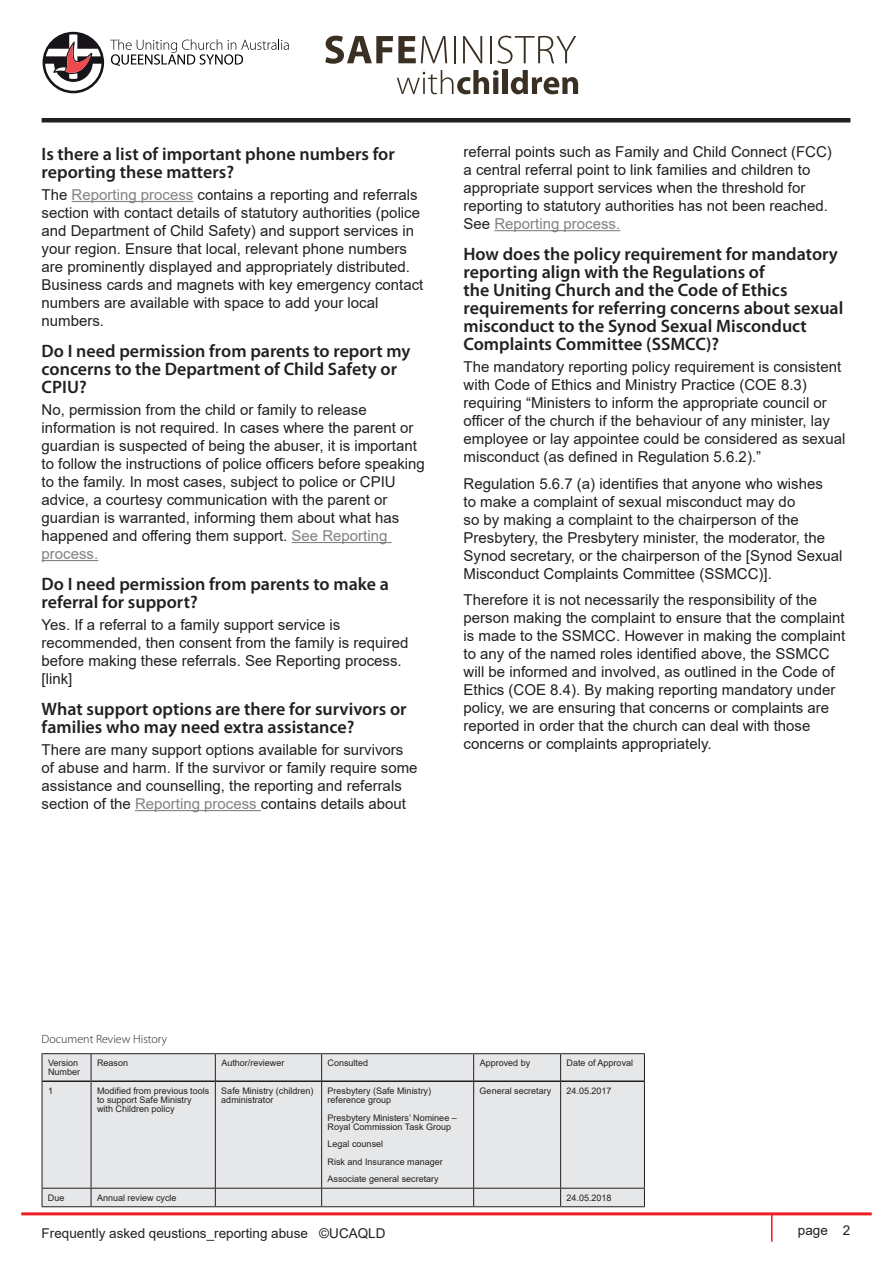
<style>
.page{position:relative;width:893px;height:1263px;background:#fff}
.page>*{position:absolute;margin:0;border:0;box-sizing:border-box;transform-origin:0 0}
.t1{font:600 18px/18px "Myriad Pro";color:#231f20}
.t2{font:15px/18px "Arial";color:#231f20}
.t3{font:13.5px "Arial";color:#231f20}
.t4{font:300 12px "Myriad Pro";color:#231f20}
.t5{font:9px/9px "Arial";color:#231f20}
.s1{color:#808285}
</style>
<div class="page">
<svg style="left:43px;top:32px;width:61px;height:61px"></svg>
<svg style="left:110px;top:39px;width:179px;height:27px"></svg>
<svg style="left:325px;top:36px;width:122px;height:28px"></svg>
<hr style="left:454px;top:36px;width:2px;height:27px;background:#392f22">
<svg style="left:463px;top:36px;width:19px;height:27px"></svg>
<hr style="left:490px;top:36px;width:2px;height:27px;background:#392f22">
<svg style="left:497px;top:36px;width:79px;height:28px"></svg>
<svg style="left:397px;top:70px;width:101px;height:24px"></svg>
<div style="left:502px;top:70px;width:6px;height:24px;background:#392f22"></div>
<svg style="left:511px;top:70px;width:67px;height:24px"></svg>
<hr style="left:42px;top:118px;width:808px;height:4px;background:#231f20">
<hr style="left:21px;top:1212px;width:851px;height:3px;background:#ee1d23">
<svg style="left:771px;top:1215px;width:1px;height:27px"></svg>
<hr style="left:72px;top:201px;width:121px;height:1px;background:#808285">
<hr style="left:292px;top:542px;width:100px;height:1px;background:#808285">
<hr style="left:42px;top:560px;width:56px;height:1px;background:#808285">
<hr style="left:135px;top:810px;width:126px;height:1px;background:#808285">
<hr style="left:494px;top:230px;width:126px;height:1px;background:#808285">
<div style="left:43px;top:1054px;width:601px;height:152px;background:#e6e7e9"></div>
<hr style="left:42px;top:1080px;width:49px;height:2px;background:#231f20">
<hr style="left:91px;top:1080px;width:124px;height:2px;background:#231f20">
<hr style="left:216px;top:1080px;width:105px;height:2px;background:#231f20">
<hr style="left:322px;top:1080px;width:151px;height:2px;background:#231f20">
<hr style="left:474px;top:1080px;width:86px;height:2px;background:#231f20">
<hr style="left:561px;top:1080px;width:83px;height:2px;background:#231f20">
<hr style="left:42px;top:1053px;width:49px;height:1px;background:#231f20">
<svg style="left:42px;top:1054px;width:1px;height:27px"></svg>
<hr style="left:91px;top:1053px;width:124px;height:1px;background:#231f20">
<svg style="left:91px;top:1054px;width:1px;height:27px"></svg>
<hr style="left:215px;top:1053px;width:107px;height:1px;background:#231f20">
<svg style="left:215px;top:1054px;width:1px;height:27px"></svg>
<hr style="left:322px;top:1053px;width:152px;height:1px;background:#231f20">
<svg style="left:321px;top:1054px;width:1px;height:27px"></svg>
<hr style="left:474px;top:1053px;width:87px;height:1px;background:#231f20">
<svg style="left:473px;top:1054px;width:1px;height:27px"></svg>
<hr style="left:561px;top:1053px;width:84px;height:1px;background:#231f20">
<svg style="left:560px;top:1054px;width:1px;height:27px"></svg>
<svg style="left:644px;top:1054px;width:1px;height:27px"></svg>
<hr style="left:42px;top:1081px;width:1px;height:107px;background:#231f20">
<hr style="left:91px;top:1081px;width:1px;height:107px;background:#231f20">
<hr style="left:215px;top:1081px;width:1px;height:107px;background:#231f20">
<hr style="left:321px;top:1081px;width:1px;height:107px;background:#231f20">
<hr style="left:473px;top:1081px;width:1px;height:107px;background:#231f20">
<hr style="left:560px;top:1081px;width:1px;height:107px;background:#231f20">
<hr style="left:644px;top:1081px;width:1px;height:107px;background:#231f20">
<hr style="left:42px;top:1188px;width:49px;height:1px;background:#231f20">
<svg style="left:42px;top:1188px;width:1px;height:18px"></svg>
<hr style="left:91px;top:1188px;width:124px;height:1px;background:#231f20">
<svg style="left:91px;top:1188px;width:1px;height:18px"></svg>
<hr style="left:215px;top:1188px;width:107px;height:1px;background:#231f20">
<svg style="left:215px;top:1188px;width:1px;height:18px"></svg>
<hr style="left:322px;top:1188px;width:152px;height:1px;background:#231f20">
<svg style="left:321px;top:1188px;width:1px;height:18px"></svg>
<hr style="left:474px;top:1188px;width:87px;height:1px;background:#231f20">
<svg style="left:473px;top:1188px;width:1px;height:18px"></svg>
<hr style="left:561px;top:1188px;width:84px;height:1px;background:#231f20">
<svg style="left:560px;top:1188px;width:1px;height:18px"></svg>
<svg style="left:644px;top:1188px;width:1px;height:18px"></svg>
<hr style="left:42px;top:1206px;width:49px;height:1px;background:#231f20">
<hr style="left:91px;top:1206px;width:124px;height:1px;background:#231f20">
<hr style="left:215px;top:1206px;width:107px;height:1px;background:#231f20">
<hr style="left:322px;top:1206px;width:152px;height:1px;background:#231f20">
<hr style="left:474px;top:1206px;width:87px;height:1px;background:#231f20">
<hr style="left:561px;top:1206px;width:84px;height:1px;background:#231f20">
<p class="t1" style="left:42px;top:144px;width:355px">Is there a list of important phone numbers for reporting these matters?</p>
<p class="t2" style="left:42px;top:186px;width:383px">The <span class="s1">Reporting process</span> contains a reporting and referrals section with contact details of statutory authorities (police and Department of Child Safety) and support services in your region. Ensure that local, relevant phone numbers are prominently displayed and appropriately distributed.<br>Business cards and magnets with key emergency contact numbers are available with space to add your local numbers.</p>
<p class="t1" style="left:42px;top:341px;width:370px">Do I need permission from parents to report my concerns to the Department of Child Safety or<br>CPIU?</p>
<p class="t2" style="left:42px;top:401px;width:385px">No, permission from the child or family to release information is not required. In cases where the parent or guardian is suspected of being the abuser, it is important to follow the instructions of police officers before speaking to the family. In most cases, subject to police or CPIU advice, a courtesy communication with the parent or guardian is warranted, informing them about what has happened and offering them support. <span class="s1">See Reporting process.</span></p>
<p class="t1" style="left:42px;top:574px;width:349px">Do I need permission from parents to make a referral for support?</p>
<p class="t2" style="left:42px;top:616px;width:368px">Yes. If a referral to a family support service is recommended, then consent from the family is required before making these referrals. See Reporting process. [link]</p>
<p class="t1" style="left:42px;top:699px;width:366px">What support options are there for survivors or families who may need extra assistance?</p>
<p class="t2" style="left:42px;top:741px;width:377px">There are many support options available for survivors of abuse and harm. If the survivor or family require some assistance and counselling, the reporting and referrals section of the <span class="s1">Reporting process</span> contains details about</p>
<p class="t2" style="left:463px;top:143px;width:370px">referral points such as Family and Child Connect (FCC) a central referral point to link families and children to appropriate support services when the threshold for reporting to statutory authorities has not been reached.<br>See <span class="s1">Reporting process.</span></p>
<p class="t1" style="left:463px;top:244px;width:381px">How does the policy requirement for mandatory reporting align with the Regulations of<br>the Uniting Church and the Code of Ethics requirements for referring concerns about sexual misconduct to the Synod Sexual Misconduct Complaints Committee (SSMCC)?</p>
<p class="t2" style="left:463px;top:358px;width:383px">The mandatory reporting policy requirement is consistent with Code of Ethics and Ministry Practice (COE 8.3) requiring “Ministers to inform the appropriate council or officer of the church if the behaviour of any minister, lay employee or lay appointee could be considered as sexual misconduct (as defined in Regulation 5.6.2).”</p>
<p class="t2" style="left:463px;top:474px;width:381px">Regulation 5.6.7 (a) identifies that anyone who wishes<br>to make a complaint of sexual misconduct may do<br>so by making a complaint to the chairperson of the Presbytery, the Presbytery minister, the moderator, the Synod secretary, or the chairperson of the [Synod Sexual Misconduct Complaints Committee (SSMCC)].</p>
<p class="t2" style="left:463px;top:591px;width:383px">Therefore it is not necessarily the responsibility of the person making the complaint to ensure that the complaint is made to the SSMCC. However in making the complaint to any of the named roles identified above, the SSMCC will be informed and involved, as outlined in the Code of Ethics (COE 8.4). By making reporting mandatory under policy, we are ensuring that concerns or complaints are reported in order that the church can deal with those concerns or complaints appropriately.</p>
<p class="t4" style="left:42px;top:1032px;width:127px">Document Review History</p>
<p class="t5" style="left:48px;top:1058px;width:34px">Version<br>Number</p>
<p class="t5" style="left:97px;top:1058px;width:33px">Reason</p>
<p class="t5" style="left:221px;top:1058px;width:65px">Author/reviewer</p>
<p class="t5" style="left:328px;top:1058px;width:42px">Consulted</p>
<p class="t5" style="left:480px;top:1058px;width:52px">Approved by</p>
<p class="t5" style="left:567px;top:1058px;width:68px">Date of Approval</p>
<p class="t5" style="left:48px;top:1086px;width:7px">1</p>
<p class="t5" style="left:97px;top:1086px;width:114px">Modified from previous tools to support Safe Ministry with Children policy</p>
<p class="t5" style="left:221px;top:1086px;width:94px">Safe Ministry (children) administrator</p>
<p class="t5" style="left:328px;top:1086px;width:105px">Presbytery (Safe Ministry) reference group</p>
<p class="t5" style="left:328px;top:1113px;width:131px">Presbytery Ministers’ Nominee –<br>Royal Commission Task Group</p>
<p class="t5" style="left:328px;top:1135px;width:117px;line-height:17.5px">Legal counsel<br>Risk and Insurance manager<br>Associate general secretary</p>
<p class="t5" style="left:480px;top:1086px;width:73px">General secretary</p>
<p class="t5" style="left:567px;top:1086px;width:47px">24.05.2017</p>
<p class="t5" style="left:48px;top:1193px;width:18px">Due</p>
<p class="t5" style="left:97px;top:1193px;width:81px">Annual review cycle</p>
<p class="t5" style="left:567px;top:1193px;width:47px">24.05.2018</p>
<p class="t3" style="left:42px;top:1223px;width:345px">Frequently asked qeustions_reporting abuse ©UCAQLD</p>
<p class="t3" style="left:798px;top:1220px;width:54px">page 2</p>
</div>
